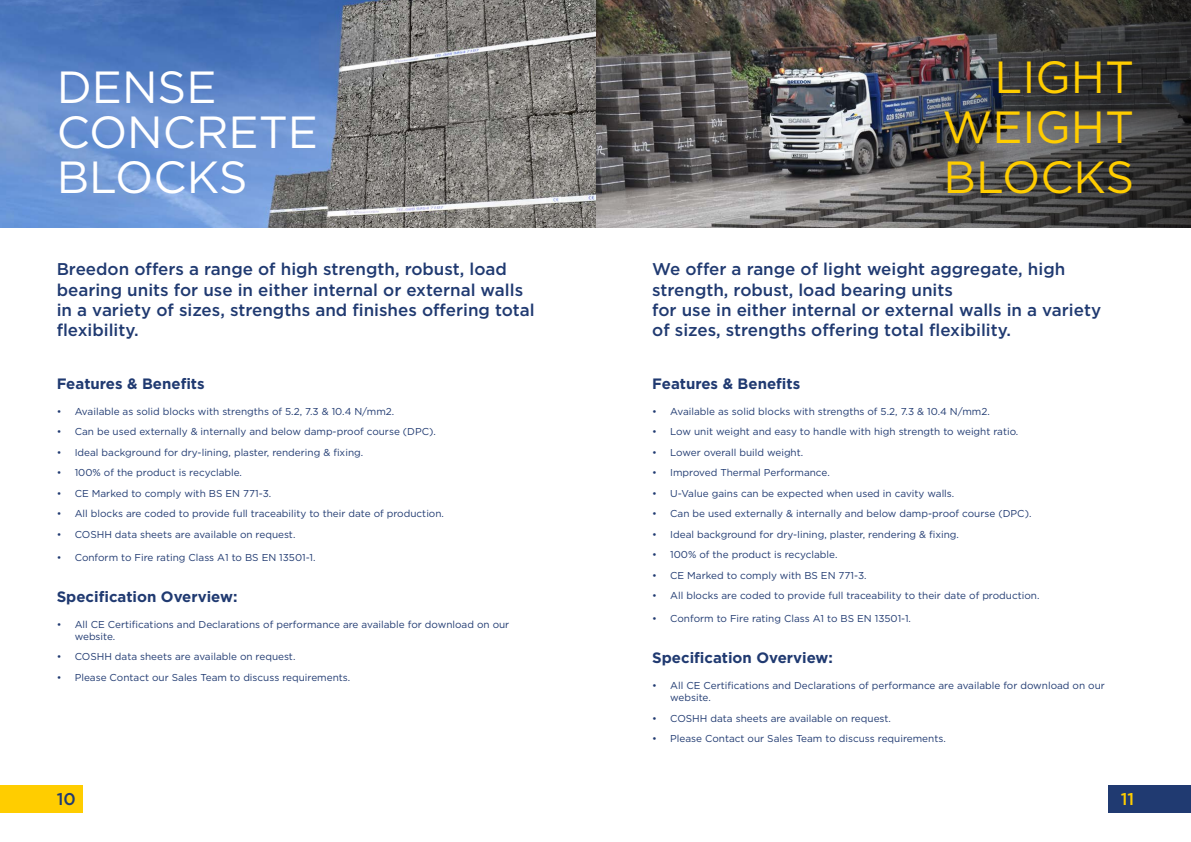
<style>
.page{position:relative;width:1191px;height:842px;background:#fff}
.page>*{position:absolute;margin:0;border:0;box-sizing:border-box;transform-origin:0 0}
.t1{font:45px/45px "Gotham";color:#fff}
.t2{font:45px/50px "Gotham";color:#ffcd00;text-align:justify}
.t3{font:500 17px/20.4px "Gotham";color:#203a71}
.t4{font:500 17px "Gotham";color:#ffcd00}
.t5{font:700 15px "Gotham";color:#203a71}
.t6{font:10px/12px "Gotham";color:#203a71}
</style>
<div class="page">
<div style="left:1108px;top:785px;width:83px;height:27px;background:#203a71"></div>
<div style="left:0;top:785px;width:82px;height:27px;background:#ffcd00"></div>
<img style="left:595px;top:0;width:185px;height:228px">
<svg style="left:0;top:0;width:595px;height:228px;background:#7186a8"></svg>
<img style="left:780px;top:0;width:411px;height:228px">
<div style="left:916px;top:30px;width:245px;height:194px;background:#000;opacity:.75"></div>
<h1 class="t1" style="left:57px;top:63px;width:263px">DENSE<br>CONCRETE<br>BLOCKS</h1>
<h1 class="t2" style="left:942px;top:51px;width:193px;text-indent:52px">LIGHT WEIGHT BLOCKS</h1>
<h2 class="t3" style="left:57px;top:259px;width:479px">Breedon offers a range of high strength, robust, load bearing units for use in either internal or external walls in a variety of sizes, strengths and finishes offering total flexibility.</h2>
<h3 class="t5" style="left:57px;top:375px;width:149px">Features &amp; Benefits</h3>
<p class="t6" style="left:57px;top:405px;width:339px">• Available as solid blocks with strengths of 5.2, 7.3 &amp; 10.4 N/mm2.</p>
<p class="t6" style="left:57px;top:426px;width:381px">• Can be used externally &amp; internally and below damp-proof course (DPC).</p>
<p class="t6" style="left:57px;top:446px;width:308px">• Ideal background for dry-lining, plaster, rendering &amp; fixing.</p>
<p class="t6" style="left:57px;top:467px;width:187px">• 100% of the product is recyclable.</p>
<p class="t6" style="left:57px;top:487px;width:216px">• CE Marked to comply with BS EN 771-3.</p>
<p class="t6" style="left:57px;top:508px;width:389px">• All blocks are coded to provide full traceability to their date of production.</p>
<p class="t6" style="left:57px;top:528px;width:240px">• COSHH data sheets are available on request.</p>
<p class="t6" style="left:57px;top:551px;width:260px">• Conform to Fire rating Class A1 to BS EN 13501-1.</p>
<h3 class="t5" style="left:57px;top:588px;width:182px">Specification Overview:</h3>
<p class="t6" style="left:75px;top:618px;width:436px;text-indent:-18px">• All CE Certifications and Declarations of performance are available for download on our website.</p>
<p class="t6" style="left:57px;top:651px;width:240px">• COSHH data sheets are available on request.</p>
<p class="t6" style="left:57px;top:671px;width:295px">• Please Contact our Sales Team to discuss requirements.</p>
<h2 class="t3" style="left:652px;top:259px;width:450px">We offer a range of light weight aggregate, high strength, robust, load bearing units<br>for use in either internal or external walls in a variety of sizes, strengths offering total flexibility.</h2>
<h3 class="t5" style="left:652px;top:375px;width:149px">Features &amp; Benefits</h3>
<p class="t6" style="left:652px;top:405px;width:339px">• Available as solid blocks with strengths of 5.2, 7.3 &amp; 10.4 N/mm2.</p>
<p class="t6" style="left:652px;top:426px;width:368px">• Low unit weight and easy to handle with high strength to weight ratio.</p>
<p class="t6" style="left:652px;top:446px;width:153px">• Lower overall build weight.</p>
<p class="t6" style="left:652px;top:467px;width:179px">• Improved Thermal Performance.</p>
<p class="t6" style="left:652px;top:487px;width:304px">• U-Value gains can be expected when used in cavity walls.</p>
<p class="t6" style="left:652px;top:508px;width:381px">• Can be used externally &amp; internally and below damp-proof course (DPC).</p>
<p class="t6" style="left:652px;top:528px;width:308px">• Ideal background for dry-Iining, plaster, rendering &amp; fixing.</p>
<p class="t6" style="left:652px;top:549px;width:187px">• 100% of the product is recyclable.</p>
<p class="t6" style="left:652px;top:569px;width:216px">• CE Marked to comply with BS EN 771-3.</p>
<p class="t6" style="left:652px;top:590px;width:389px">• All blocks are coded to provide full traceability to their date of production.</p>
<p class="t6" style="left:652px;top:613px;width:260px">• Conform to Fire rating Class A1 to BS EN 13501-1.</p>
<h3 class="t5" style="left:652px;top:649px;width:182px">Specification Overview:</h3>
<p class="t6" style="left:670px;top:680px;width:436px;text-indent:-18px">• All CE Certifications and Declarations of performance are available for download on our website.</p>
<p class="t6" style="left:652px;top:712px;width:240px">• COSHH data sheets are available on request.</p>
<p class="t6" style="left:652px;top:733px;width:295px">• Please Contact our Sales Team to discuss requirements.</p>
<h2 class="t3" style="left:57px;top:788px;width:21px">10</h2>
<h2 class="t4" style="left:1120px;top:789px;width:15px">11</h2>
</div>
